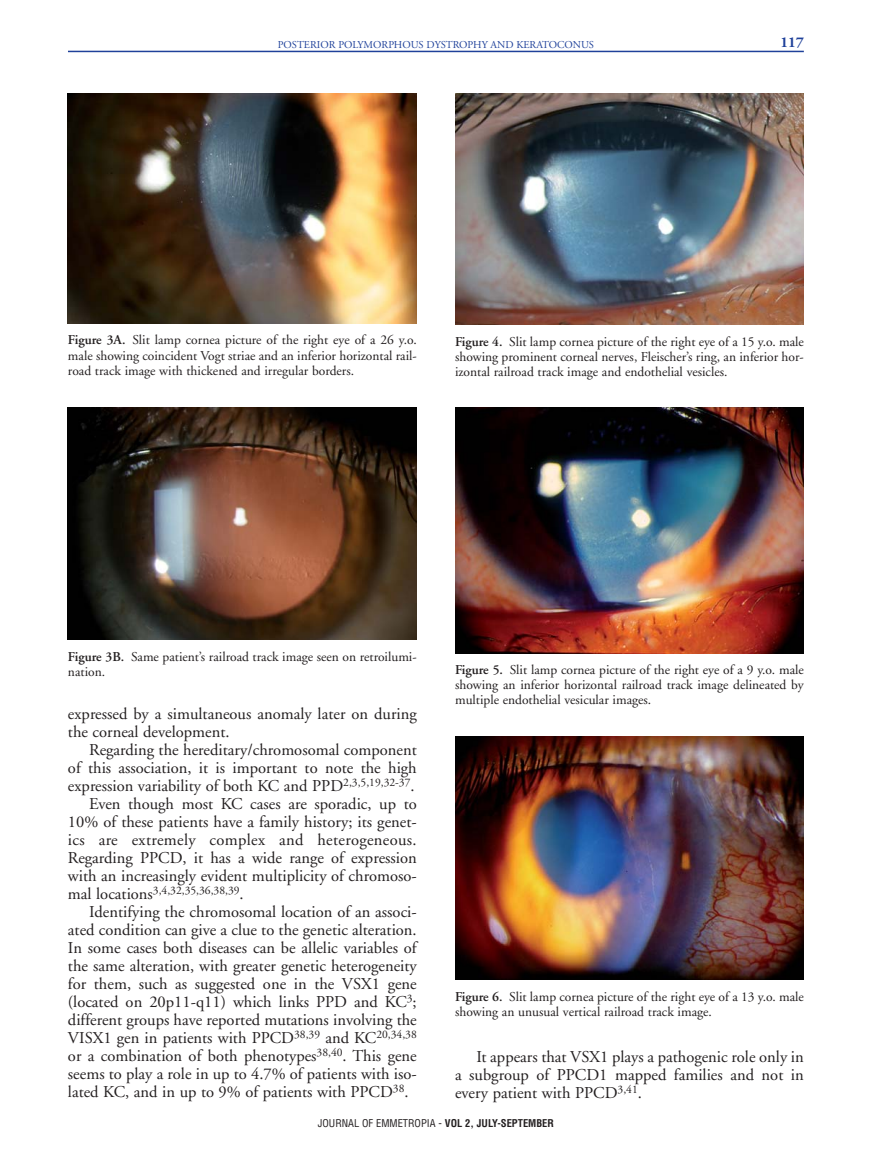
<style>
.page{position:relative;width:872px;height:1170px;background:#fff}
.page>*{position:absolute;margin:0;border:0;box-sizing:border-box;transform-origin:0 0}
.t1{font:16.5px/18px "Adobe Garamond";color:#231f20;text-align:justify}
.t2{font:700 15px "Adobe Garamond";color:#1f419a}
.t3{font:13.5px/15px "Adobe Garamond";color:#231f20;text-align:justify}
.t4{font:11.55px "Adobe Garamond";color:#231f20}
.t5{font:10.5px "Adobe Garamond";color:#1f419a}
.t6{font:condensed 10.5px "Helvetica";color:#231f20}
.s1{font-weight:600}
.s2{font-size:16.5px}
.s3{font-weight:700}
</style>
<div class="page">
<hr style="left:68px;top:51px;width:736px;height:1px;background:#1f419a">
<img style="left:68px;top:94px;width:349px;height:229px">
<img style="left:68px;top:408px;width:349px;height:232px">
<img style="left:455px;top:94px;width:349px;height:231px">
<img style="left:455px;top:407px;width:349px;height:246px">
<img style="left:455px;top:736px;width:349px;height:243px">
<p class="t5" style="left:278px;top:40px;width:318px">POSTERIOR POLYMORPHOUS DYSTROPHY AND KERATOCONUS</p>
<p class="t2" style="left:780px;top:36px;width:25px">117</p>
<p class="t3" style="left:68px;top:334px;width:350px"><span class="s1">Figure 3A.</span> Slit lamp cornea picture of the right eye of a 26 y.o. male showing coincident Vogt striae and an inferior horizontal rail&shy;road track image with thickened and irregular borders.</p>
<p class="t3" style="left:455px;top:335px;width:350px"><span class="s1">Figure 4.</span> Slit lamp cornea picture of the right eye of a 15 y.o. male showing prominent corneal nerves, Fleischer’s ring, an inferior hor&shy;izontal railroad track image and endothelial vesicles.</p>
<p class="t3" style="left:68px;top:650px;width:350px"><span class="s1">Figure 3B.</span> Same patient’s railroad track image seen on retroilumi&shy;nation.</p>
<p class="t1" style="left:68px;top:706px;width:350px">expressed by a simultaneous anomaly later on during the corneal development.</p>
<p class="t1" style="left:68px;top:742px;width:350px;text-align:right">Regarding the hereditary/chromosomal component<br>of this association, it is important to note the high expression variability of both KC and PPD<sup>2,3,5,19,32-37</sup>.<br>Even though most KC cases are sporadic, up to 10% of these patients have a family history; its genet&shy;ics are extremely complex and heterogeneous.<br>Regarding PPCD, it has a wide range of expression with an increasingly evident multiplicity of chromoso-</p>
<p class="t4" style="left:68px;top:885px;width:177px"><span class="s2">mal locations</span>3,4,32,35,36,38,39<span class="s2">.</span></p>
<p class="t1" style="left:68px;top:904px;width:350px;text-indent:21px">Identifying the chromosomal location of an associ&shy;ated condition can give a clue to the genetic alteration.<br>In some cases both diseases can be allelic variables of the same alteration, with greater genetic heterogeneity for them, such as suggested one in the VSX1 gene (located on 20p11-q11) which links PPD and KC<sup>3</sup>; different groups have reported mutations involving the VISX1 gen in patients with PPCD<sup>38,39</sup> and KC<sup>20,34,38 </sup>or a combination of both phenotypes<sup>38,40</sup>. This gene seems to play a role in up to 4.7% of patients with iso&shy;lated KC, and in up to 9% of patients with PPCD<sup>38</sup>.</p>
<p class="t3" style="left:455px;top:663px;width:350px"><span class="s1">Figure 5.</span> Slit lamp cornea picture of the right eye of a 9 y.o. male showing an inferior horizontal railroad track image delineated by multiple endothelial vesicular images.</p>
<p class="t3" style="left:455px;top:990px;width:350px"><span class="s1">Figure 6.</span> Slit lamp cornea picture of the right eye of a 13 y.o. male showing an unusual vertical railroad track image.</p>
<p class="t1" style="left:455px;top:1048px;width:350px;text-indent:21px">It appears that VSX1 plays a pathogenic role only in a subgroup of PPCD1 mapped families and not in every patient with PPCD<sup>3,41</sup>.</p>
<p class="t6" style="left:318px;top:1119px;width:238px">JOURNAL OF EMMETROPIA - <span class="s3">VOL 2, JULY-SEPTEMBER</span></p>
</div>
